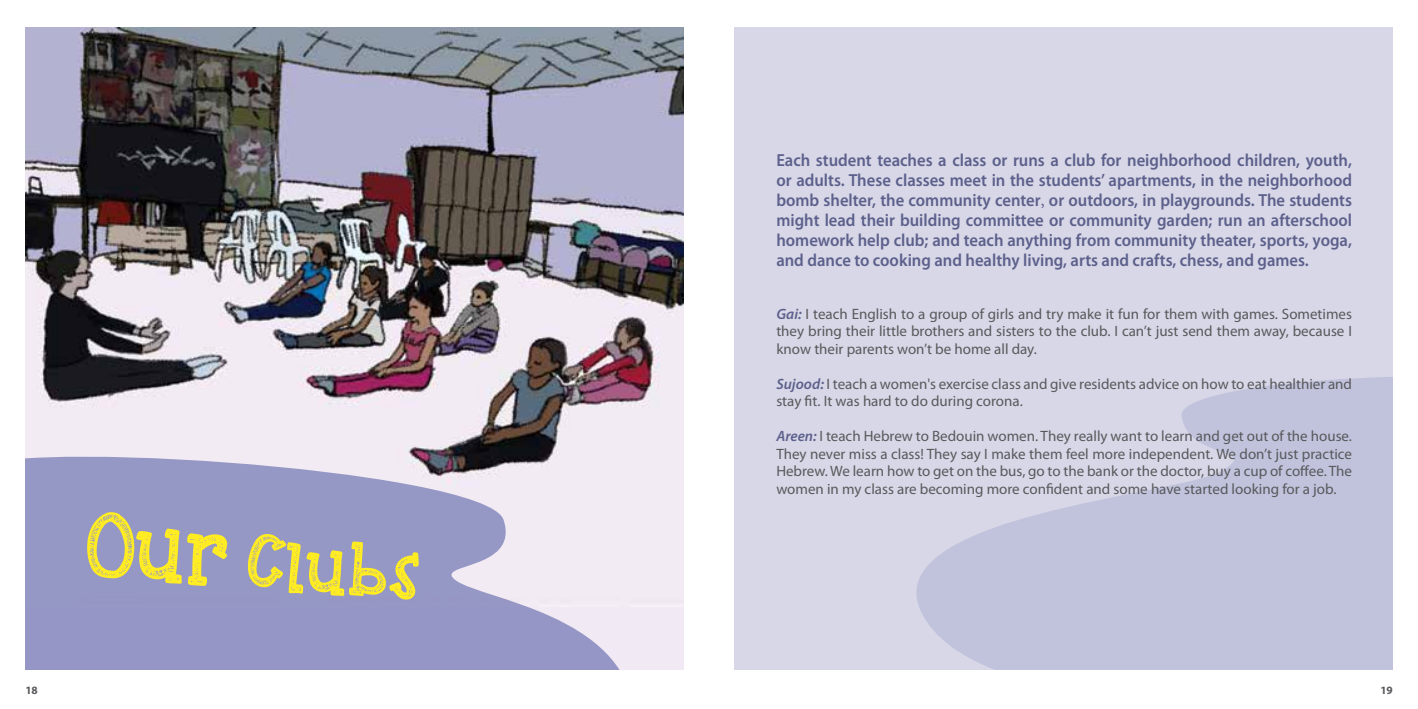
<style>
.page{position:relative;width:1418px;height:709px;background:#fff}
.page>*{position:absolute;margin:0;border:0;box-sizing:border-box;transform-origin:0 0}
.t1{font:66.25px "KBREINDEERGAMES";color:#ffec23}
.t2{font:600 17.5px/20px "Myriad Pro";color:#5c608b;text-align:justify;scale:.95 1}
.t3{font:15px/17.5px "Myriad Pro";color:#58595b;text-align:justify}
.t4{font:700 11.25px "Myriad Pro";color:#58595b}
.s1{font-family:"Adobe Hebrew";font-weight:400}
.s2{font-weight:600;font-style:italic;color:#5c608b}
</style>
<div class="page">
<div style="left:734px;top:27px;width:658px;height:642px;background:#d8d7e8"></div>
<svg style="left:916px;top:377px;width:476px;height:292px;fill:#c1c3dd"></svg>
<img style="left:25px;top:27px;width:659px;height:579px">
<svg style="left:25px;top:434px;width:620px;height:235px;background:#afaece"></svg>
<div style="left:84px;top:510px;width:145px;height:77px;background:#9597c4"></div>
<h1 class="t1" style="left:247px;top:532px;width:173px;rotate:4deg">Clubs</h1>
<p class="t2" style="left:776px;top:150px;width:607px">Each student teaches a class or runs a club for neighborhood children, youth, or adults. These classes meet in the students’ apartments, in the neighborhood bomb shelter, the community center<span class="s1">,</span> or outdoors, in playgrounds. The students might lead their building committee or community garden; run an afterschool homework help club; and teach anything from community theater, sports, yoga, and dance to cooking and healthy living, arts and crafts, chess, and games.</p>
<p class="t3" style="left:776px;top:305px;width:577px"><span class="s2">Gai:</span> I teach English to a group of girls and try make it fun for them with games. Sometimes they bring their little brothers and sisters to the club. I can’t just send them away, because I know their parents won’t be home all day.</p>
<p class="t3" style="left:776px;top:375px;width:577px"><span class="s2">Sujood:</span> I teach a women's exercise class and give residents advice on how to eat healthier and stay fit. It was hard to do during corona.</p>
<p class="t3" style="left:776px;top:427px;width:577px"><span class="s2">Areen:</span> I teach Hebrew to Bedouin women. They really want to learn and get out of the house.<br>They never miss a class! They say I make them feel more independent. We don’t just practice Hebrew. We learn how to get on the bus, go to the bank or the doctor, buy a cup of coffee. The women in my class are becoming more confident and some have started looking for a job.</p>
<p class="t4" style="left:25px;top:683px;width:14px">18</p>
<p class="t4" style="left:1380px;top:683px;width:14px">19</p>
</div>
